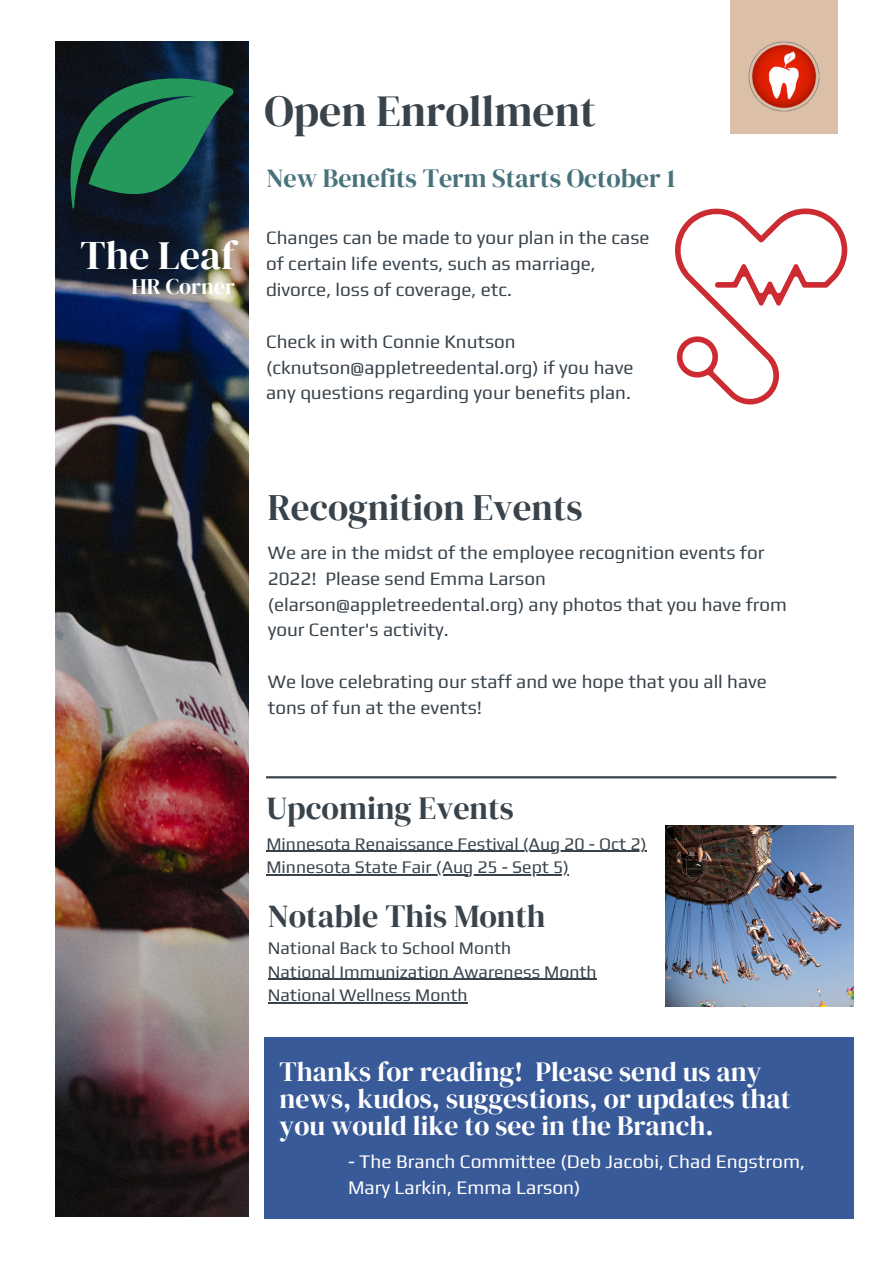
<style>
.page{position:relative;width:893px;height:1264px;background:#fff}
.page>*{position:absolute;margin:0;border:0;box-sizing:border-box;transform-origin:0 0}
.t1{font:43.8px "DM Serif Display";color:#39434c}
.t2{font:40.2px "DM Serif Display";color:#fff}
.t3{font:36.9px "DM Serif Display";color:#39434c}
.t4{font:32.1px "DM Serif Display";color:#39434c}
.t5{font:27.6px/27px "DM Serif Display";color:#fff}
.t6{font:26.1px "DM Serif Display";color:#48727b}
.t7{font:22.2px "DM Serif Display";color:#fff}
.t8{font:19.05px/25.8px "Play";color:#fff}
.t9{font:18.9px/25.8px "Play";color:#39434c}
.t10{font:17.7px/23.5px "Play";color:#39434c}
</style>
<div class="page">
<img style="left:55px;top:41px;width:193px;height:1175px">
<hr style="left:266px;top:776px;width:570px;height:2px;background:#39434c">
<div style="left:730px;top:0;width:108px;height:134px;background:#dbbfa7"></div>
<img style="left:748px;top:41px;width:71px;height:71px">
<svg style="left:69px;top:68px;width:165px;height:157px;background:#185140"></svg>
<div style="left:264px;top:1037px;width:589px;height:181px;background:#395a99"></div>
<img style="left:666px;top:825px;width:187px;height:181px">
<svg style="left:675px;top:208px;width:172px;height:196px"></svg>
<hr style="left:268px;top:978px;width:328px;height:1px;background:#39434c">
<hr style="left:268px;top:1002px;width:199px;height:1px;background:#39434c">
<hr style="left:266px;top:850px;width:380px;height:2px;background:#39434c">
<hr style="left:266px;top:874px;width:303px;height:1px;background:#39434c">
<h2 class="t2" style="left:80px;top:227px;width:156px">The Leaf</h2>
<p class="t7" style="left:132px;top:271px;width:105px">HR Corner</p>
<h1 class="t1" style="left:264px;top:81px;width:333px">Open Enrollment</h1>
<h3 class="t6" style="left:266px;top:160px;width:410px">New Benefits Term Starts October 1</h3>
<p class="t9" style="left:266px;top:224px;width:385px">Changes can be made to your plan in the case of certain life events, such as marriage, divorce, loss of coverage, etc.</p>
<p class="t9" style="left:266px;top:328px;width:369px">Check in with Connie Knutson (cknutson@appletreedental.org) if you have any questions regarding your benefits plan.</p>
<h3 class="t3" style="left:268px;top:481px;width:316px">Recognition Events</h3>
<p class="t9" style="left:268px;top:539px;width:521px">We are in the midst of the employee recognition events for 2022! Please send Emma Larson (elarson@appletreedental.org) any photos that you have from your Center's activity.</p>
<p class="t9" style="left:268px;top:668px;width:500px">We love celebrating our staff and we hope that you all have tons of fun at the events!</p>
<h3 class="t4" style="left:266px;top:785px;width:249px">Upcoming Events</h3>
<p class="t10" style="left:266px;top:831px;width:381px">Minnesota Renaissance Festival (Aug 20 - Oct 2)<br>Minnesota State Fair (Aug 25 - Sept 5)</p>
<h3 class="t4" style="left:268px;top:893px;width:279px">Notable This Month</h3>
<p class="t10" style="left:268px;top:936px;width:330px">National Back to School Month<br>National Immunization Awareness Month<br>National Wellness Month</p>
<h3 class="t5" style="left:279px;top:1057px;width:512px">Thanks for reading! Please send us any news, kudos, suggestions, or updates that you would like to see in the Branch.</h3>
<p class="t8" style="left:348px;top:1148px;width:458px">- The Branch Committee (Deb Jacobi, Chad Engstrom,<br>Mary Larkin, Emma Larson)</p>
</div>
